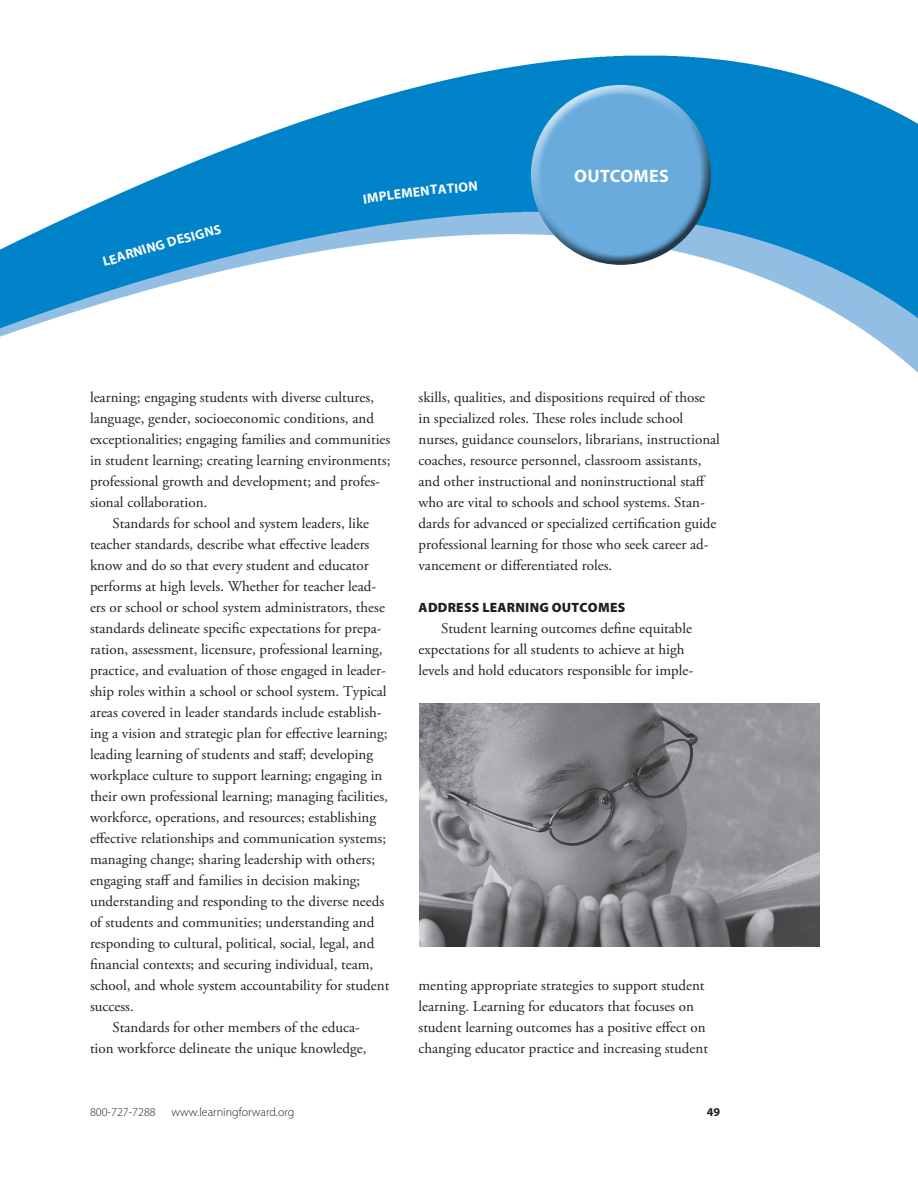
<style>
.page{position:relative;width:918px;height:1188px;background:#fff}
.page>*{position:absolute;margin:0;border:0;box-sizing:border-box;transform-origin:0 0}
.t1{font:700 18px "Myriad Pro";color:#fff}
.t2{font:15px/21px "Adobe Garamond Pro";color:#231f20}
.t3{font:900 13.5px "Myriad Pro";letter-spacing:.02em;color:#231f20}
.t4{font:700 13.5px "Myriad Pro";color:#fff}
.t5{font:300 12px "Myriad Pro";color:#231f20}
.t6{font:700 12px "Myriad Pro";color:#231f20}
</style>
<div class="page">
<img style="left:0;top:55px;width:918px;height:318px">
<img style="left:419px;top:704px;width:401px;height:243px">
<div style="left:529px;top:80px;width:177px;height:143px;background:#fff;opacity:.75"></div>
<div style="left:532px;top:113px;width:179px;height:153px;background:#231f20;opacity:.75"></div>
<div style="left:103px;top:224px;width:119px;height:42px;background:#0083c8"></div>
<svg style="left:363px;top:192px;width:15px;height:11px"></svg>
<svg style="left:430px;top:182px;width:47px;height:12px"></svg>
<p class="t4" style="left:378px;top:189px;width:51px;rotate:-7deg">PL EMEN</p>
<p class="t1" style="left:574px;top:166px;width:39px">OUTCOMES</p>
<p class="t2" style="left:90px;top:387px;width:302px">learning; engaging students with diverse cultures, language, gender, socioeconomic conditions, and exceptionalities; engaging families and communities in student learning; creating learning environments; professional growth and development; and profes&shy;sional collaboration.</p>
<p class="t2" style="left:112px;top:513px;width:258px">Standards for school and system leaders, like</p>
<p class="t2" style="left:90px;top:534px;width:281px">teacher standards, describe what effective leaders</p>
<p class="t2" style="left:90px;top:555px;width:280px">know and do so that every student and educator</p>
<p class="t2" style="left:90px;top:576px;width:288px">performs at high levels. Whether for teacher lead-</p>
<p class="t2" style="left:90px;top:597px;width:296px">ers or school or school system administrators, these</p>
<p class="t2" style="left:90px;top:618px;width:293px">standards delineate specific expectations for prepa-</p>
<p class="t2" style="left:90px;top:639px;width:294px">ration, assessment, licensure, professional learning,</p>
<p class="t2" style="left:90px;top:660px;width:297px">practice, and evaluation of those engaged in leader-</p>
<p class="t2" style="left:90px;top:681px;width:298px">ship roles within a school or school system. Typical</p>
<p class="t2" style="left:90px;top:702px;width:293px">areas covered in leader standards include establish-</p>
<p class="t2" style="left:90px;top:723px;width:299px">ing a vision and strategic plan for effective learning;</p>
<p class="t2" style="left:90px;top:744px;width:285px">leading learning of students and staff; developing</p>
<p class="t2" style="left:90px;top:765px;width:294px">workplace culture to support learning; engaging in</p>
<p class="t2" style="left:90px;top:786px;width:300px">their own professional learning; managing facilities,</p>
<p class="t2" style="left:90px;top:807px;width:288px">workforce, operations, and resources; establishing</p>
<p class="t2" style="left:90px;top:828px;width:298px">effective relationships and communication systems;</p>
<p class="t2" style="left:90px;top:849px;width:287px">managing change; sharing leadership with others;</p>
<p class="t2" style="left:90px;top:870px;width:272px">engaging staff and families in decision making;</p>
<p class="t2" style="left:90px;top:891px;width:296px">understanding and responding to the diverse needs</p>
<p class="t2" style="left:90px;top:912px;width:286px">of students and communities; understanding and</p>
<p class="t2" style="left:90px;top:933px;width:286px">responding to cultural, political, social, legal, and</p>
<p class="t2" style="left:90px;top:954px;width:285px">financial contexts; and securing individual, team,</p>
<p class="t2" style="left:90px;top:975px;width:301px">school, and whole system accountability for student</p>
<p class="t2" style="left:90px;top:996px;width:45px">success.</p>
<p class="t2" style="left:112px;top:1017px;width:249px">Standards for other members of the educa-</p>
<p class="t2" style="left:90px;top:1038px;width:278px">tion workforce delineate the unique knowledge,</p>
<p class="t2" style="left:418px;top:387px;width:303px">skills, qualities, and dispositions required of those in specialized roles. These roles include school nurses, guidance counselors, librarians, instructional coaches, resource personnel, classroom assistants, and other instructional and noninstructional staff who are vital to schools and school systems. Stan&shy;dards for advanced or specialized certification guide professional learning for those who seek career ad&shy;vancement or differentiated roles.</p>
<p class="t3" style="left:419px;top:600px;width:208px">ADDRESS LEARNING OUTCOMES</p>
<p class="t2" style="left:418px;top:618px;width:276px;text-indent:22px">Student learning outcomes define equitable expectations for all students to achieve at high levels and hold educators responsible for imple-</p>
<p class="t2" style="left:418px;top:975px;width:291px">menting appropriate strategies to support student learning. Learning for educators that focuses on student learning outcomes has a positive effect on changing educator practice and increasing student</p>
<p class="t5" style="left:90px;top:1105px;width:67px">800-727-7288</p>
<p class="t5" style="left:171px;top:1105px;width:124px">www.learningforward.org</p>
<p class="t6" style="left:707px;top:1105px;width:15px">49</p>
</div>
